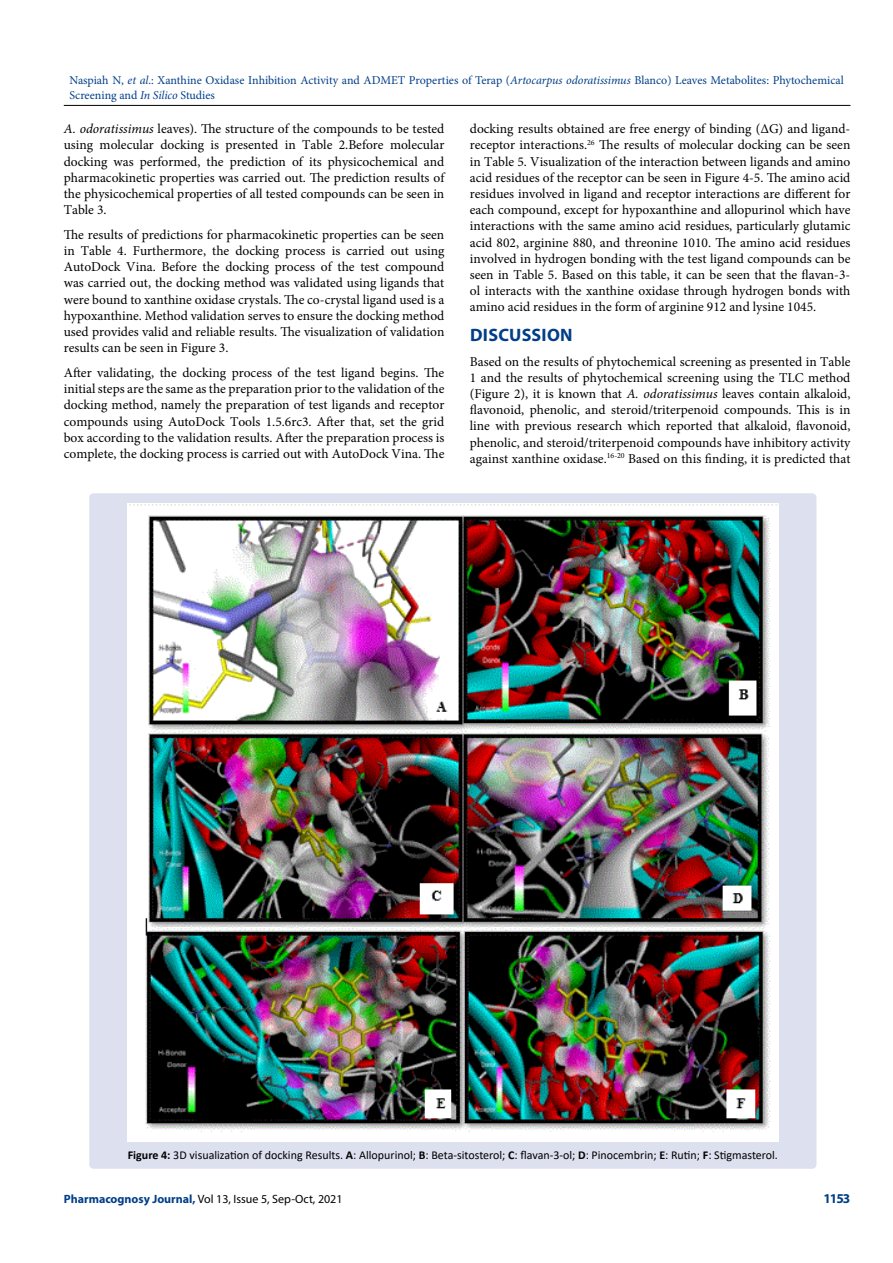
<style>
.page{position:relative;width:893px;height:1263px;background:#fff}
.page>*{position:absolute;margin:0;border:0;box-sizing:border-box;transform-origin:0 0}
.t1{font:700 18px "Myriad Pro";letter-spacing:.015em;color:#003e88}
.t2{font:13.5px/16.2px "Minion Pro";color:#000;text-align:justify}
.t3{font:700 13.5px "Myriad Pro";color:#003e88}
.t4{font:12px/14.4px "Minion Pro";color:#003e88}
.t5{font:12px "Calibri";color:#000}
.t6{font:12px "Myriad Pro";color:#000}
.s1{font-style:italic}
.s2{font-weight:700}
.s3{font-weight:700;color:#003e88}
</style>
<div class="page">
<hr style="left:64px;top:105px;width:786px;height:1px;background:#000">
<div style="left:89px;top:493px;width:727px;height:676px;background:#dde0ef;border-radius:4px"></div>
<img style="left:128px;top:503px;width:650px;height:638px">
<p class="t4" style="left:69px;top:73px;width:776px">Naspiah N, <span class="s1">et al</span>.: Xanthine Oxidase Inhibition Activity and ADMET Properties of Terap (<span class="s1">Artocarpus odoratissimus</span> Blanco) Leaves Metabolites: Phytochemical<br>Screening and <span class="s1">In Silico</span> Studies</p>
<p class="t2" style="left:64px;top:121px;width:382px"><span class="s1">A. odoratissimus</span> leaves). The structure of the compounds to be tested using molecular docking is presented in Table 2.Before molecular docking was performed, the prediction of its physicochemical and pharmacokinetic properties was carried out. The prediction results of the physicochemical properties of all tested compounds can be seen in Table 3.</p>
<p class="t2" style="left:64px;top:226px;width:382px">The results of predictions for pharmacokinetic properties can be seen in Table 4. Furthermore, the docking process is carried out using AutoDock Vina. Before the docking process of the test compound was carried out, the docking method was validated using ligands that were bound to xanthine oxidase crystals. The co-crystal ligand used is a hypoxanthine. Method validation serves to ensure the docking method used provides valid and reliable results. The visualization of validation results can be seen in Figure 3.</p>
<p class="t2" style="left:64px;top:365px;width:382px">After validating, the docking process of the test ligand begins. The initial steps are the same as the preparation prior to the validation of the docking method, namely the preparation of test ligands and receptor compounds using AutoDock Tools 1.5.6rc3. After that, set the grid box according to the validation results. After the preparation process is complete, the docking process is carried out with AutoDock Vina. The</p>
<p class="t2" style="left:470px;top:121px;width:382px">docking results obtained are free energy of binding (ΔG) and ligand&shy;receptor interactions.<sup>26</sup> The results of molecular docking can be seen in Table 5. Visualization of the interaction between ligands and amino acid residues of the receptor can be seen in Figure 4-5. The amino acid residues involved in ligand and receptor interactions are different for each compound, except for hypoxanthine and allopurinol which have interactions with the same amino acid residues, particularly glutamic acid 802, arginine 880, and threonine 1010. The amino acid residues involved in hydrogen bonding with the test ligand compounds can be seen in Table 5. Based on this table, it can be seen that the flavan-3- ol interacts with the xanthine oxidase through hydrogen bonds with amino acid residues in the form of arginine 912 and lysine 1045.</p>
<h1 class="t1" style="left:470px;top:323px;width:104px">DISCUSSION</h1>
<p class="t2" style="left:470px;top:353px;width:382px">Based on the results of phytochemical screening as presented in Table 1 and the results of phytochemical screening using the TLC method (Figure 2), it is known that <span class="s1">A. odoratissimus</span> leaves contain alkaloid, flavonoid, phenolic, and steroid/triterpenoid compounds. This is in line with previous research which reported that alkaloid, flavonoid, phenolic, and steroid/triterpenoid compounds have inhibitory activity against xanthine oxidase.<sup>16-20</sup> Based on this finding, it is predicted that</p>
<p class="t5" style="left:128px;top:1146px;width:652px"><span class="s2">Figure 4:</span> 3D visualization of docking Results. <span class="s2">A</span>: Allopurinol; <span class="s2">B</span>: Beta-sitosterol; <span class="s2">C</span>: flavan-3-ol; <span class="s2">D</span>: Pinocembrin; <span class="s2">E</span>: Rutin; <span class="s2">F</span>: Stigmasterol.</p>
<p class="t6" style="left:64px;top:1191px;width:280px"><span class="s3">Pharmacognosy Journal,</span> Vol 13, Issue 5, Sep-Oct, 2021</p>
<p class="t3" style="left:823px;top:1189px;width:29px">1153</p>
</div>
